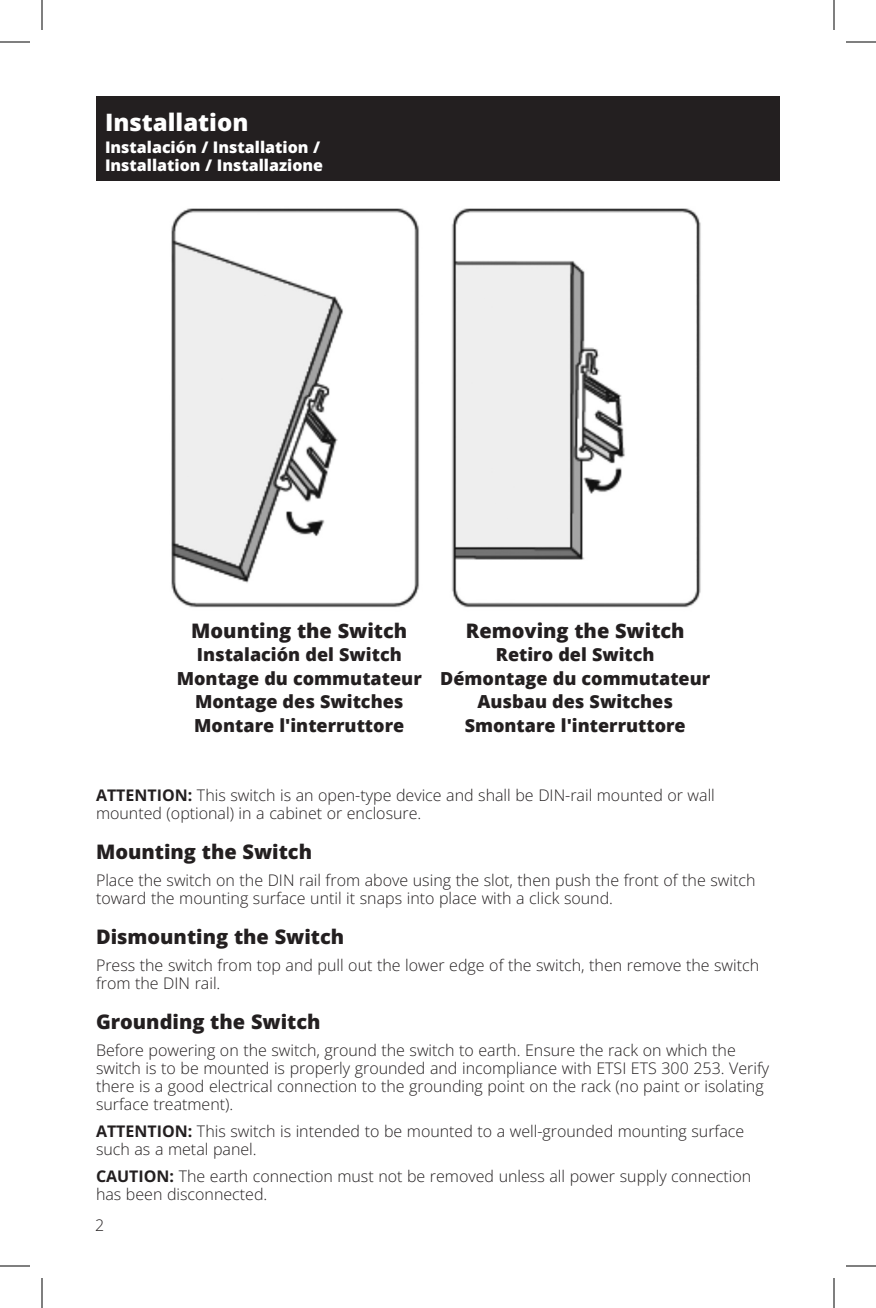
<style>
.page{position:relative;width:876px;height:1308px;background:#fff}
.page>*{position:absolute;margin:0;border:0;box-sizing:border-box;transform-origin:0 0}
.t1{font:800 24px "Open Sans";color:#fff}
.t2{font:800 20px "Open Sans";color:#231f20}
.t3{font:800 20px "Open Sans";color:#231f20}
.t4{font:800 18px "Open Sans";color:#231f20}
.t5{font:16px/18px "Open Sans";color:#231f20}
.t6{font:800 16px/18px "Open Sans";color:#fff}
.s1{font-weight:700}
</style>
<div class="page">
<div style="left:96px;top:96px;width:684px;height:84px;background:#231f20"></div>
<img style="left:171px;top:208px;width:530px;height:400px">
<hr style="left:0;top:42px;width:30px;height:1px;background:#000">
<hr style="left:846px;top:42px;width:30px;height:1px;background:#000">
<hr style="left:0;top:1266px;width:30px;height:1px;background:#000">
<hr style="left:846px;top:1266px;width:30px;height:1px;background:#000">
<hr style="left:42px;top:0;width:1px;height:30px;background:#000">
<hr style="left:42px;top:1278px;width:1px;height:30px;background:#000">
<hr style="left:834px;top:0;width:1px;height:30px;background:#000">
<hr style="left:834px;top:1278px;width:1px;height:30px;background:#000">
<p class="t1" style="left:105px;top:106px;width:145px">Installation</p>
<p class="t6" style="left:105px;top:138px;width:220px">Instalación / Installation /<br>Installation / Installazione</p>
<p class="t3" style="left:191px;top:615px;width:218px">Mounting the Switch</p>
<p class="t3" style="left:466px;top:615px;width:220px">Removing the Switch</p>
<p class="t4" style="left:197px;top:641px;width:206px">Instalación del Switch</p>
<p class="t4" style="left:496px;top:641px;width:160px">Retiro del Switch</p>
<p class="t4" style="left:177px;top:665px;width:535px">Montage du commutateur Démontage du commutateur</p>
<p class="t4" style="left:195px;top:688px;width:210px">Montage des Switches</p>
<p class="t4" style="left:477px;top:688px;width:197px">Ausbau des Switches</p>
<p class="t4" style="left:194px;top:712px;width:212px">Montare l'interruttore</p>
<p class="t4" style="left:465px;top:712px;width:223px">Smontare l'interruttore</p>
<p class="t5" style="left:96px;top:785px;width:620px"><span class="s1">ATTENTION:</span> This switch is an open-type device and shall be DIN-rail mounted or wall mounted (optional) in a cabinet or enclosure.</p>
<p class="t2" style="left:96px;top:838px;width:218px">Mounting the Switch</p>
<p class="t5" style="left:96px;top:870px;width:661px">Place the switch on the DIN rail from above using the slot, then push the front of the switch toward the mounting surface until it snaps into place with a click sound.</p>
<p class="t2" style="left:96px;top:923px;width:250px">Dismounting the Switch</p>
<p class="t5" style="left:96px;top:955px;width:665px">Press the switch from top and pull out the lower edge of the switch, then remove the switch from the DIN rail.</p>
<p class="t2" style="left:96px;top:1008px;width:226px">Grounding the Switch</p>
<p class="t5" style="left:96px;top:1040px;width:675px">Before powering on the switch, ground the switch to earth. Ensure the rack on which the switch is to be mounted is properly grounded and incompliance with ETSI ETS 300 253. Verify there is a good electrical connection to the grounding point on the rack (no paint or isolating surface treatment).</p>
<p class="t5" style="left:96px;top:1121px;width:650px"><span class="s1">ATTENTION:</span> This switch is intended to be mounted to a well-grounded mounting surface such as a metal panel.</p>
<p class="t5" style="left:96px;top:1166px;width:657px"><span class="s1">CAUTION:</span> The earth connection must not be removed unless all power supply connection has been disconnected.</p>
<p class="t5" style="left:95px;top:1216px;width:11px">2</p>
</div>
